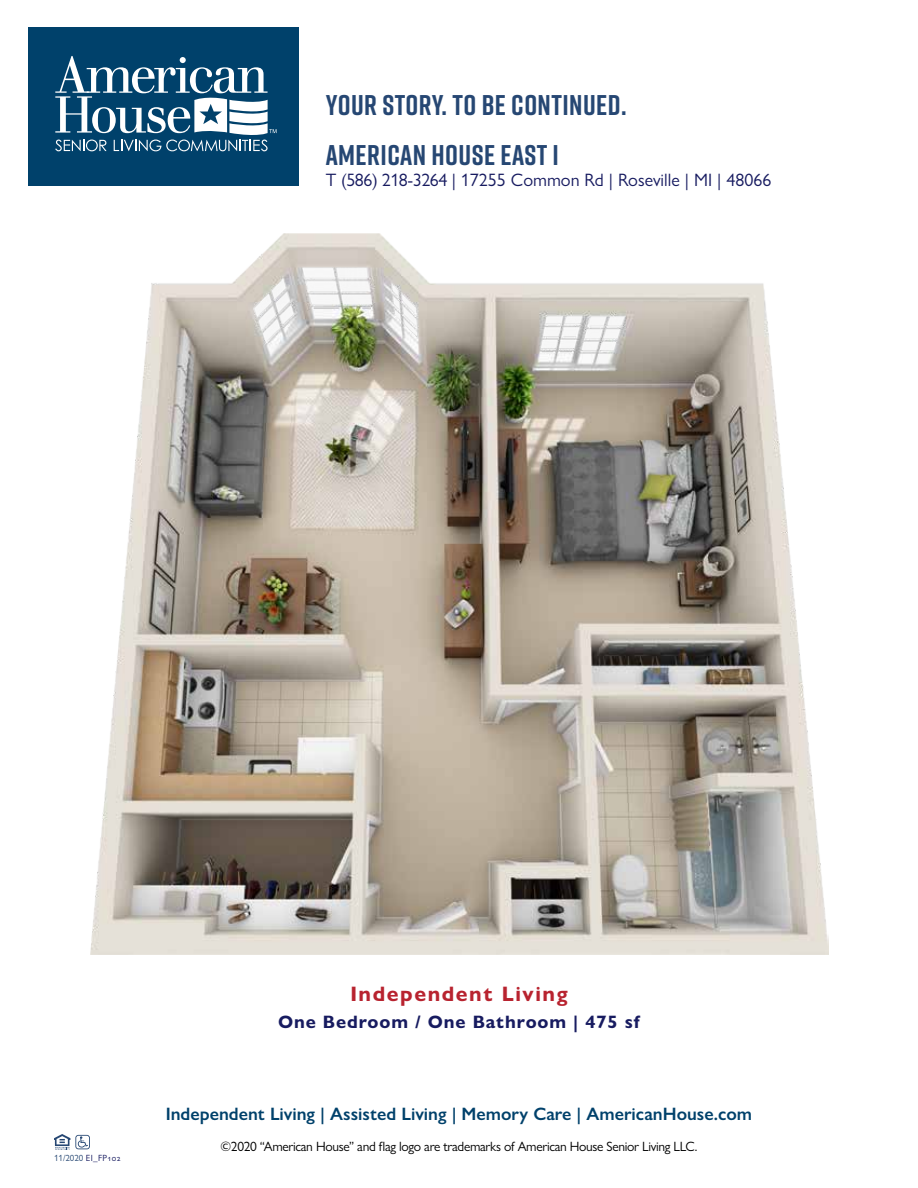
<style>
.page{position:relative;width:918px;height:1188px;background:#fff}
.page>*{position:absolute;margin:0;border:0;box-sizing:border-box;transform-origin:0 0}
.t1{font:700 28.5px "Rift";letter-spacing:.015em;color:#264773}
.t2{font:700 21px "Gill Sans Nova";letter-spacing:.075em;color:#b8232f}
.t3{font:600 18px "Gill Sans Nova";color:#00416b}
.t4{font:18px "Gill Sans Nova";color:#171b60}
.t5{font:700 18px "Gill Sans Nova";letter-spacing:.05em;color:#171b60}
.t6{font:13.5px "Gill Sans Nova";letter-spacing:-.025em;color:#000}
.t7{font:9px "Gill Sans Nova";letter-spacing:.04em;color:#171b60}
.s1{color:#264773}
</style>
<div class="page">
<svg style="left:54px;top:1134px;width:36px;height:16px"></svg>
<div style="left:28px;top:27px;width:271px;height:159px;background:#00416b"></div>
<svg style="left:55px;top:56px;width:222px;height:95px"></svg>
<img style="left:91px;top:233px;width:737px;height:722px">
<h1 class="t1" style="left:326px;top:85px;width:302px">YOUR STORY. TO BE CONTINUED.</h1>
<h1 class="t1" style="left:326px;top:134px;width:235px">AMERICAN HOUSE EAST I</h1>
<h3 class="t4" style="left:326px;top:169px;width:447px">T (586) 218-3264 | 17255 Common Rd | Roseville | MI | 48066</h3>
<p class="t7" style="left:54px;top:1153px;width:69px"><span class="s1">11/2020</span> EI_FP102</p>
<h2 class="t2" style="left:350px;top:981px;width:219px">Independent Living</h2>
<h3 class="t5" style="left:278px;top:1011px;width:363px">One Bedroom / One Bathroom | 475 sf</h3>
<h3 class="t3" style="left:166px;top:1103px;width:588px">Independent Living | Assisted Living | Memory Care | AmericanHouse.com</h3>
<p class="t6" style="left:221px;top:1138px;width:478px">©2020 “American House” and flag logo are trademarks of American House Senior Living LLC.</p>
</div>
